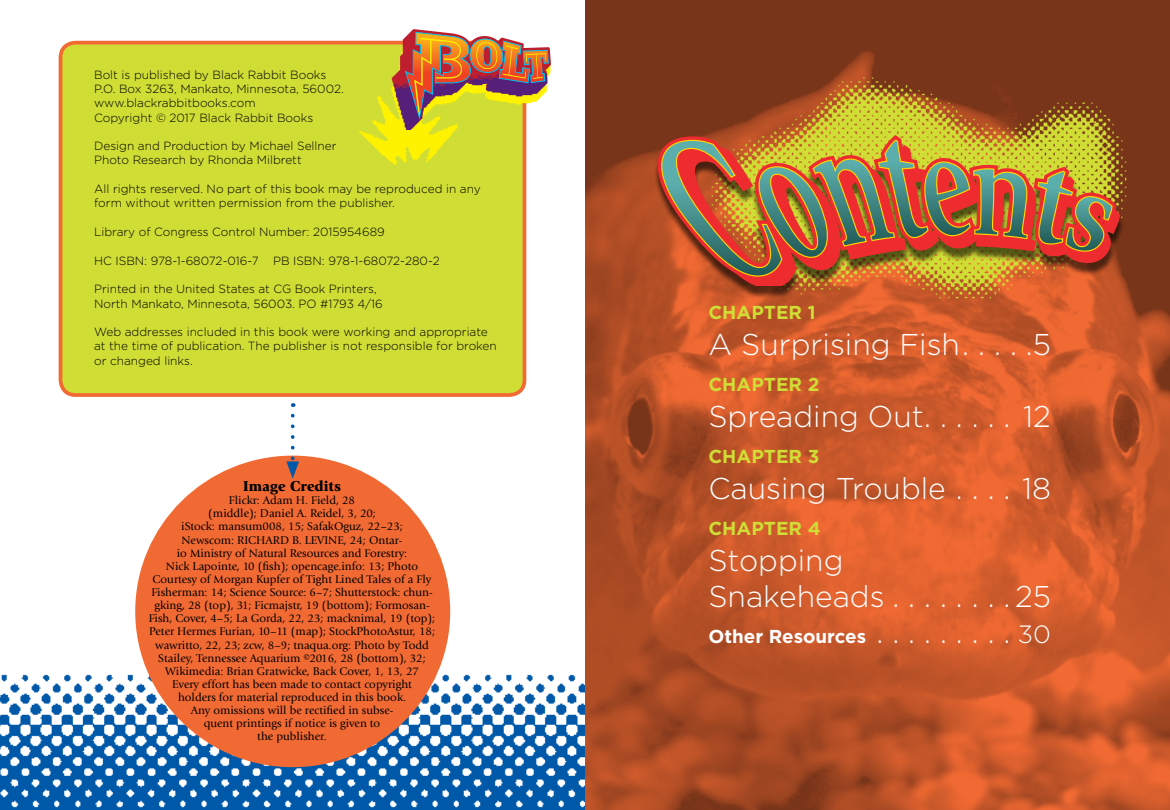
<style>
.page{position:relative;width:1170px;height:810px;background:#fff}
.page>*{position:absolute;margin:0;border:0;box-sizing:border-box;transform-origin:0 0}
.t1{font:300 30px/36px "Gotham HTF";color:#fff}
.t2{font:300 25px "Gotham HTF";color:#fff}
.t3{font:700 18.75px "Gotham HTF";color:#cfdd35}
.t4{font:700 18.75px "Gotham HTF";color:#fff}
.t5{font:900 15px "Giovanni";color:#000}
.t6{font:300 11.88px/14.2px "Gotham HTF";color:#000}
.t7{font:11.75px/13.1px "Giovanni";color:#000;text-align:center}
.s1{font-weight:300;font-size:30px}
</style>
<div class="page">
<img style="left:0;top:671px;width:585px;height:139px">
<img style="left:585px;top:0;width:585px;height:810px">
<div style="left:137px;top:458px;width:311px;height:307px;background:#f26a33;border-radius:50%"></div>
<div style="left:61px;top:43px;width:463px;height:352px;background:#cfdd35;border-radius:15px"></div>
<div style="left:59px;top:41px;width:467px;height:356px;border:4px solid #f26a33;border-radius:15px"></div>
<img style="left:346px;top:40px;width:181px;height:135px">
<svg style="left:392px;top:29px;width:159px;height:100px"></svg>
<img style="left:709px;top:62px;width:421px;height:258px">
<div style="left:654px;top:139px;width:470px;height:160px;background:#000;opacity:.6"></div>
<svg style="left:645px;top:132px;width:477px;height:153px;background:#b2753a"></svg>
<svg style="left:286px;top:416px;width:13px;height:63px"></svg>
<p class="t6" style="left:94px;top:67px;width:251px">Bolt is published by Black Rabbit Books P.O. Box 3263, Mankato, Minnesota, 56002. www.blackrabbitbooks.com<br>Copyright © 2017 Black Rabbit Books</p>
<p class="t6" style="left:94px;top:139px;width:244px">Design and Production by Michael Sellner<br>Photo Research by Rhonda Milbrett</p>
<p class="t6" style="left:94px;top:181px;width:388px">All rights reserved. No part of this book may be reproduced in any form without written permission from the publisher.</p>
<p class="t6" style="left:94px;top:224px;width:292px">Library of Congress Control Number: 2015954689</p>
<p class="t6" style="left:94px;top:253px;width:347px">HC ISBN: 978-1-68072-016-7 PB ISBN: 978-1-68072-280-2</p>
<p class="t6" style="left:94px;top:282px;width:290px">Printed in the United States at CG Book Printers,<br>North Mankato, Minnesota, 56003. PO #1793 4/16</p>
<p class="t6" style="left:94px;top:325px;width:404px">Web addresses included in this book were working and appropriate at the time of publication. The publisher is not responsible for broken or changed links.</p>
<p class="t5" style="left:243px;top:477px;width:99px">Image Credits</p>
<p class="t7" style="left:149px;top:494px;width:288px">Flickr: Adam H. Field, 28<br>(middle); Daniel A. Reidel, 3, 20;<br>iStock: mansum008, 15; SafakOguz, 22–23;<br>Newscom: RICHARD B. LEVINE, 24; Ontar-<br>io Ministry of Natural Resources and Forestry:<br>Nick Lapointe, 10 (fish); opencage.info: 13; Photo Courtesy of Morgan Kupfer of Tight Lined Tales of a Fly Fisherman: 14; Science Source: 6–7; Shutterstock: chun&shy;gking, 28 (top), 31; Ficmajstr, 19 (bottom); Formosan-Fish, Cover, 4–5; La Gorda, 22, 23; macknimal, 19 (top); Peter Hermes Furian, 10–11 (map); StockPhotoAstur, 18; wawritto, 22, 23; zcw, 8–9; tnaqua.org: Photo by Todd Stailey, Tennessee Aquarium ©2016, 28 (bottom), 32; Wikimedia: Brian Gratwicke, Back Cover, 1, 13, 27<br>Every effort has been made to contact copyright<br>holders for material reproduced in this book.<br>Any omissions will be rectified in subse-<br>quent printings if notice is given to<br>the publisher.</p>
<h3 class="t3" style="left:708px;top:301px;width:109px">CHAPTER 1</h3>
<h1 class="t1" style="left:708px;top:326px;width:344px">A Surprising Fish. . . . .5</h1>
<h3 class="t3" style="left:708px;top:373px;width:112px">CHAPTER 2</h3>
<h1 class="t1" style="left:708px;top:398px;width:224px">Spreading Out ......</h1>
<h1 class="t1" style="left:1023px;top:398px;width:29px">12</h1>
<h3 class="t3" style="left:708px;top:445px;width:112px">CHAPTER 3</h3>
<h1 class="t1" style="left:708px;top:470px;width:245px">Causing Trouble .....</h1>
<h1 class="t1" style="left:1022px;top:470px;width:30px">18</h1>
<h3 class="t3" style="left:708px;top:517px;width:114px">CHAPTER 4</h3>
<h1 class="t1" style="left:708px;top:542px;width:193px">Stopping<br>Snakeheads .......</h1>
<h1 class="t1" style="left:1015px;top:578px;width:37px">25</h1>
<h3 class="t4" style="left:708px;top:625px;width:167px">Other Resources <span class="s1">.........</span></h3>
<h2 class="t2" style="left:1018px;top:620px;width:35px">30</h2>
</div>
